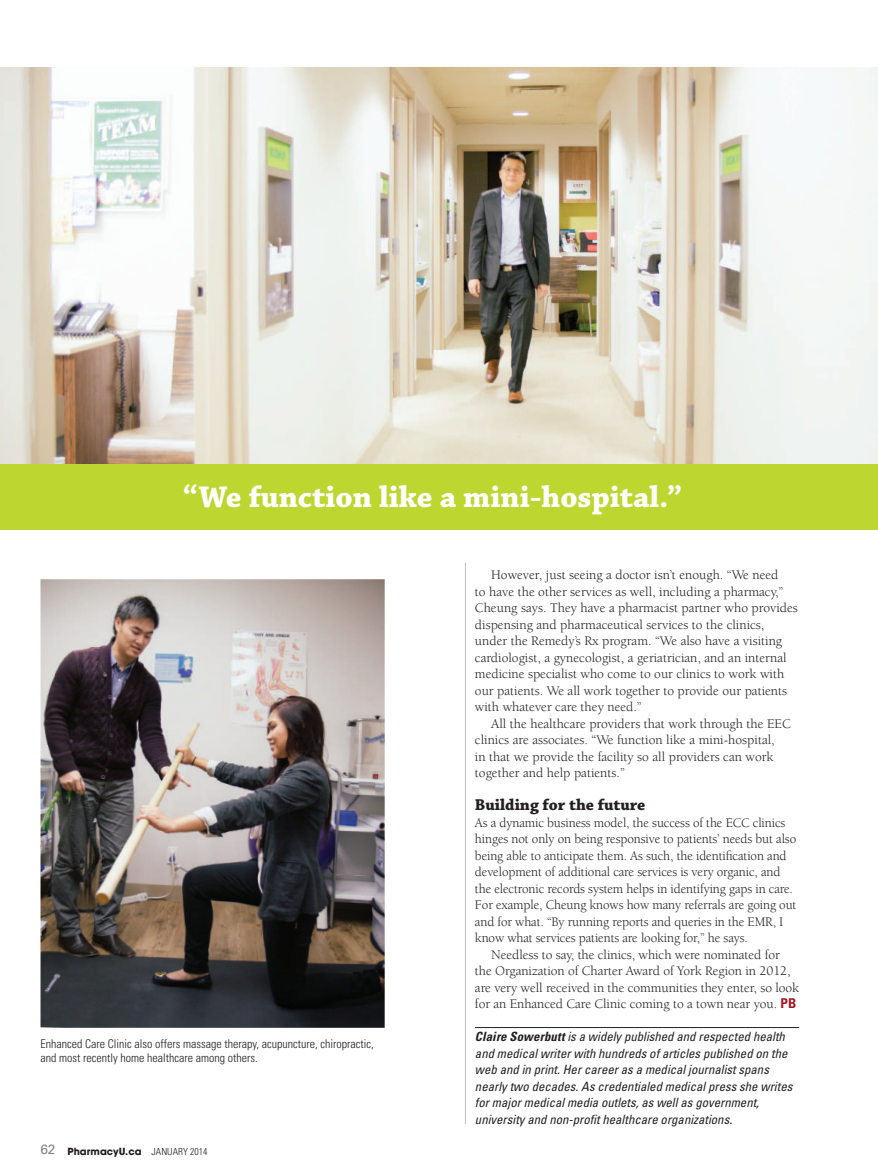
<style>
.page{position:relative;width:878px;height:1175px;background:#fff}
.page>*{position:absolute;margin:0;border:0;box-sizing:border-box;transform-origin:0 0}
.t1{font:700 31.5px "Chaparral Pro";color:#fff}
.t2{font:700 16.5px "Chaparral Pro";color:#231f20}
.t3{font:13.5px/16.5px "Berkeley";letter-spacing:-.005em;color:#231f20}
.t4{font:italic condensed 12.75px/16.5px "Univers LT Std";color:#231f20}
.t5{font:300 condensed 12px/14.2px "Univers LT Std";color:#231f20}
.t6{font:700 9.75px "Avant Garde";color:#231f20}
.s1{font-family:"Univers LT Std";font-weight:400;font-size:13.5px;color:#808285}
.s2{font-family:"Univers LT Std";font-weight:300;font-stretch:condensed}
.s3{font-family:"Univers LT Std";font-weight:700;font-stretch:condensed;color:#a51624}
.s4{font-weight:700}
</style>
<div class="page">
<div style="left:0;top:461px;width:878px;height:69px;background:#bed630"></div>
<img style="left:40px;top:579px;width:344px;height:448px">
<img style="left:0;top:68px;width:878px;height:396px">
<hr style="left:475px;top:1027px;width:324px;height:1px;background:#231f20">
<hr style="left:465px;top:562px;width:1px;height:562px;background:#bcbdc0">
<h1 class="t1" style="left:182px;top:484px;width:501px">“We function like a mini-hospital.”</h1>
<p class="t5" style="left:40px;top:1037px;width:335px">Enhanced Care Clinic also offers massage therapy, acupuncture, chiropractic, and most recently home healthcare among others.</p>
<p class="t6" style="left:40px;top:1147px;width:168px"><span class="s1">62</span> PharmacyU.ca <span class="s2">JANUARY 2014</span></p>
<p class="t3" style="left:475px;top:568px;width:324px;text-indent:16px">However, just seeing a doctor isn’t enough. “We need<br>to have the other services as well, including a pharmacy,” Cheung says. They have a pharmacist partner who provides dispensing and pharmaceutical services to the clinics, under the Remedy’s Rx program. “We also have a visiting cardiologist, a gynecologist, a geriatrician, and an internal medicine specialist who come to our clinics to work with our patients. We all work together to provide our patients with whatever care they need.”</p>
<p class="t3" style="left:475px;top:716px;width:317px;text-indent:16px">All the healthcare providers that work through the EEC clinics are associates. “We function like a mini-hospital,<br>in that we provide the facility so all providers can work together and help patients.”</p>
<p class="t2" style="left:475px;top:798px;width:172px">Building for the future</p>
<p class="t3" style="left:475px;top:815px;width:323px">As a dynamic business model, the success of the ECC clinics hinges not only on being responsive to patients’ needs but also being able to anticipate them. As such, the identification and development of additional care services is very organic, and the electronic records system helps in identifying gaps in care.<br>For example, Cheung knows how many referrals are going out and for what. “By running reports and queries in the EMR, I know what services patients are looking for,” he says.</p>
<p class="t3" style="left:475px;top:947px;width:326px;text-indent:16px">Needless to say, the clinics, which were nominated for the Organization of Charter Award of York Region in 2012, are very well received in the communities they enter, so look for an Enhanced Care Clinic coming to a town near you. <span class="s3">PB</span></p>
<p class="t4" style="left:475px;top:1029px;width:319px"><span class="s4">Claire Sowerbutt</span> is a widely published and respected health and medical writer with hundreds of articles published on the web and in print. Her career as a medical journalist spans nearly two decades. As credentialed medical press she writes for major medical media outlets, as well as government, university and non-profit healthcare organizations.</p>
</div>
